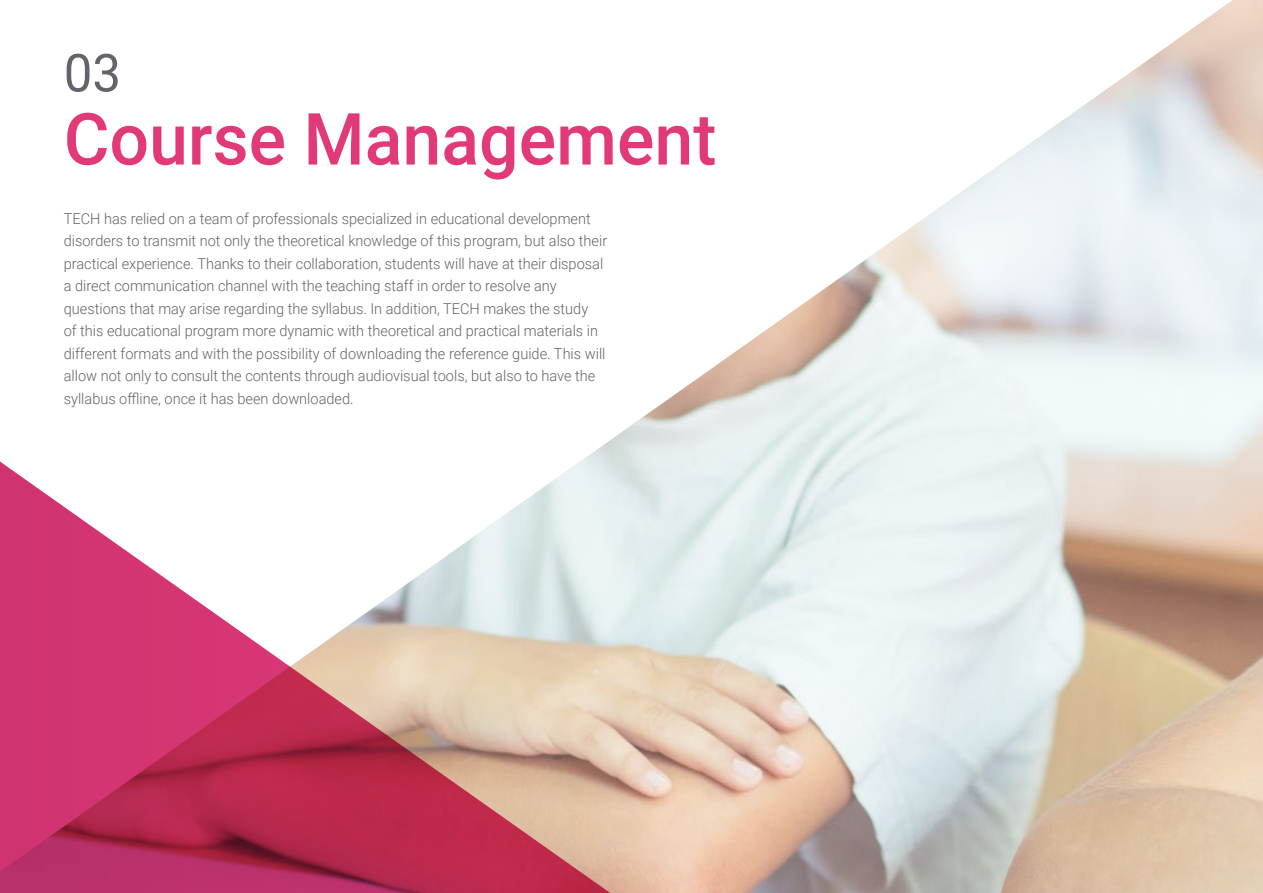
<style>
.page{position:relative;width:1263px;height:893px;background:#fff}
.page>*{position:absolute;margin:0;border:0;box-sizing:border-box;transform-origin:0 0}
.t1{font:500 72px "Roboto";color:#e23a79}
.t2{font:52.5px "Roboto";color:#61646a}
.t3{font:300 15px/22.5px "Roboto";color:#61646a}
</style>
<div class="page">
<img style="left:602px;top:0;width:661px;height:893px">
<svg style="left:0;top:446px;width:640px;height:447px"></svg>
<h2 class="t2" style="left:64px;top:36px;width:59px">03</h2>
<h1 class="t1" style="left:64px;top:89px;width:654px">Course Management</h1>
<p class="t3" style="left:64px;top:207px;width:545px">TECH has relied on a team of professionals specialized in educational development disorders to transmit not only the theoretical knowledge of this program, but also their practical experience. Thanks to their collaboration, students will have at their disposal a direct communication channel with the teaching staff in order to resolve any questions that may arise regarding the syllabus. In addition, TECH makes the study<br>of this educational program more dynamic with theoretical and practical materials in different formats and with the possibility of downloading the reference guide. This will allow not only to consult the contents through audiovisual tools, but also to have the syllabus offline, once it has been downloaded.</p>
</div>
